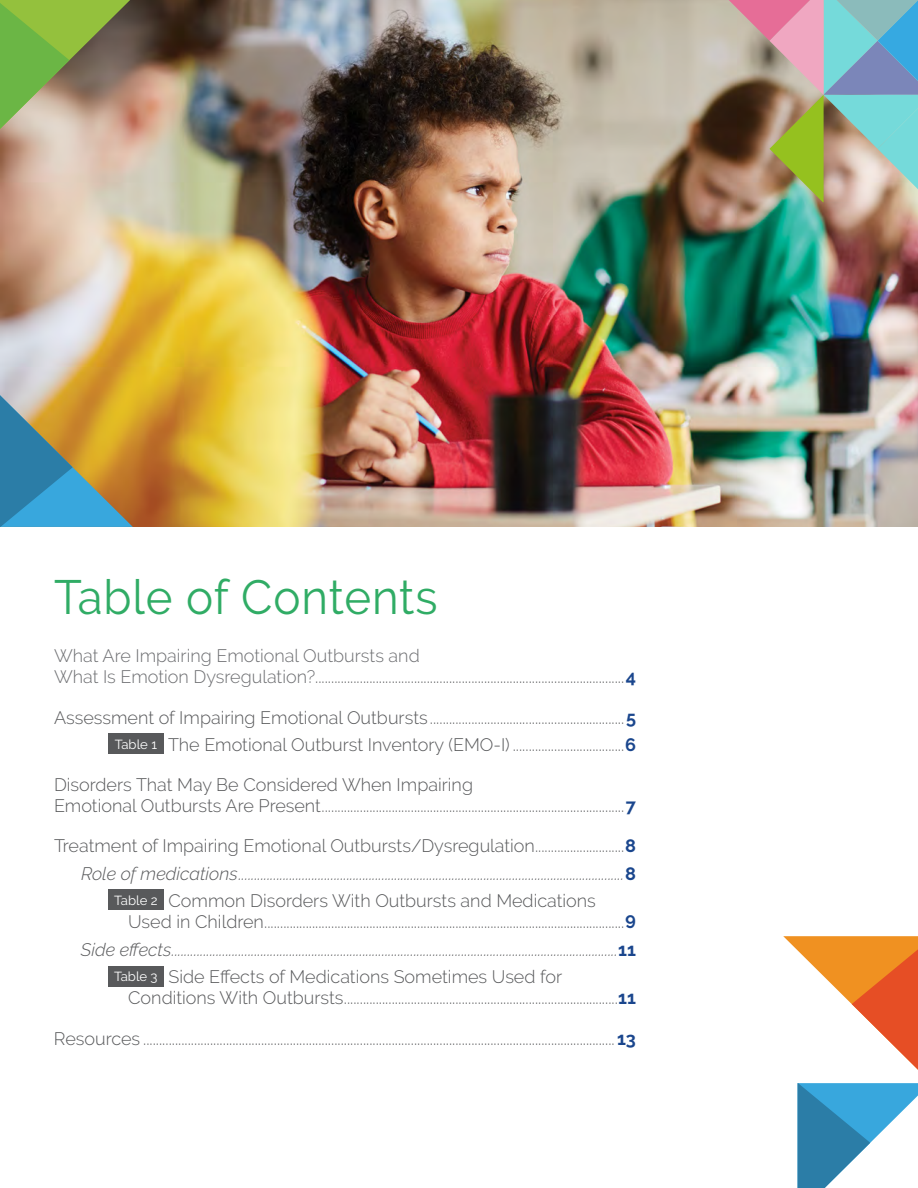
<style>
.page{position:relative;width:918px;height:1188px;background:#fff}
.page>*{position:absolute;margin:0;border:0;box-sizing:border-box;transform-origin:0 0}
.t1{font:48px "Raleway";letter-spacing:.02em;color:#30ac65;scale:.95 1}
.t2{font:300 18px/21px "Raleway";color:#58595b}
.t3{font:italic 300 18px "Raleway";color:#58595b}
.s1{color:#6d6e71}
.s2{font-weight:700;color:#1a468d}
.s3{font-weight:400;font-size:13.05px;color:#fff}
.s4{font-weight:700;font-style:normal;color:#1a468d}
</style>
<div class="page">
<img style="left:0;top:0;width:918px;height:527px">
<svg style="left:729px;top:0;width:189px;height:202px;background:#9ba295"></svg>
<svg style="left:0;top:0;width:130px;height:129px;background:#8ea15c"></svg>
<svg style="left:0;top:395px;width:133px;height:132px;background:#80957a"></svg>
<div style="left:108px;top:733px;width:56px;height:21px;background:#58595b"></div>
<div style="left:108px;top:889px;width:56px;height:21px;background:#58595b"></div>
<div style="left:108px;top:966px;width:56px;height:20px;background:#58595b"></div>
<svg style="left:783px;top:936px;width:135px;height:134px"></svg>
<svg style="left:798px;top:1083px;width:120px;height:105px"></svg>
<h1 class="t1" style="left:54px;top:569px;width:405px">Table of Contents</h1>
<p class="t2" style="left:54px;top:645px;width:583px"><span class="s1">What Are Impairing Emotional Outbursts and<br>What Is Emotion Dysregulation?</span>.................................................................................................<span class="s2">4</span></p>
<p class="t2" style="left:54px;top:704px;width:583px;line-height:27px;text-align:right">Assessment of Impairing Emotional Outbursts.............................................................<span class="s2">5<br></span><span class="s3">Table 1</span> The Emotional Outburst Inventory (EMO-I) ...................................<span class="s2">6</span></p>
<p class="t2" style="left:54px;top:775px;width:583px;line-height:20.2px">Disorders That May Be Considered When Impairing<br>Emotional Outbursts Are Present...............................................................................................<span class="s2">7</span></p>
<p class="t2" style="left:54px;top:835px;width:583px">Treatment of Impairing Emotional Outbursts/Dysregulation............................<span class="s2">8</span></p>
<p class="t3" style="left:81px;top:863px;width:556px">Role of medications.........................................................................................................................<span class="s4">8</span></p>
<p class="t2" style="left:114px;top:890px;width:483px"><span class="s3">Table 2</span> Common Disorders With Outbursts and Medications</p>
<p class="t2" style="left:128px;top:911px;width:509px">Used in Children.................................................................................................................<span class="s2">9</span></p>
<p class="t3" style="left:81px;top:939px;width:556px">Side effects............................................................................................................................................<span class="s4">11</span></p>
<p class="t2" style="left:114px;top:966px;width:450px"><span class="s3">Table 3</span> Side Effects of Medications Sometimes Used for</p>
<p class="t2" style="left:128px;top:987px;width:509px">Conditions With Outbursts......................................................................................<span class="s2">11</span></p>
<p class="t2" style="left:54px;top:1028px;width:583px">Resources .................................................................................................................................................... <span class="s2">13</span></p>
</div>
